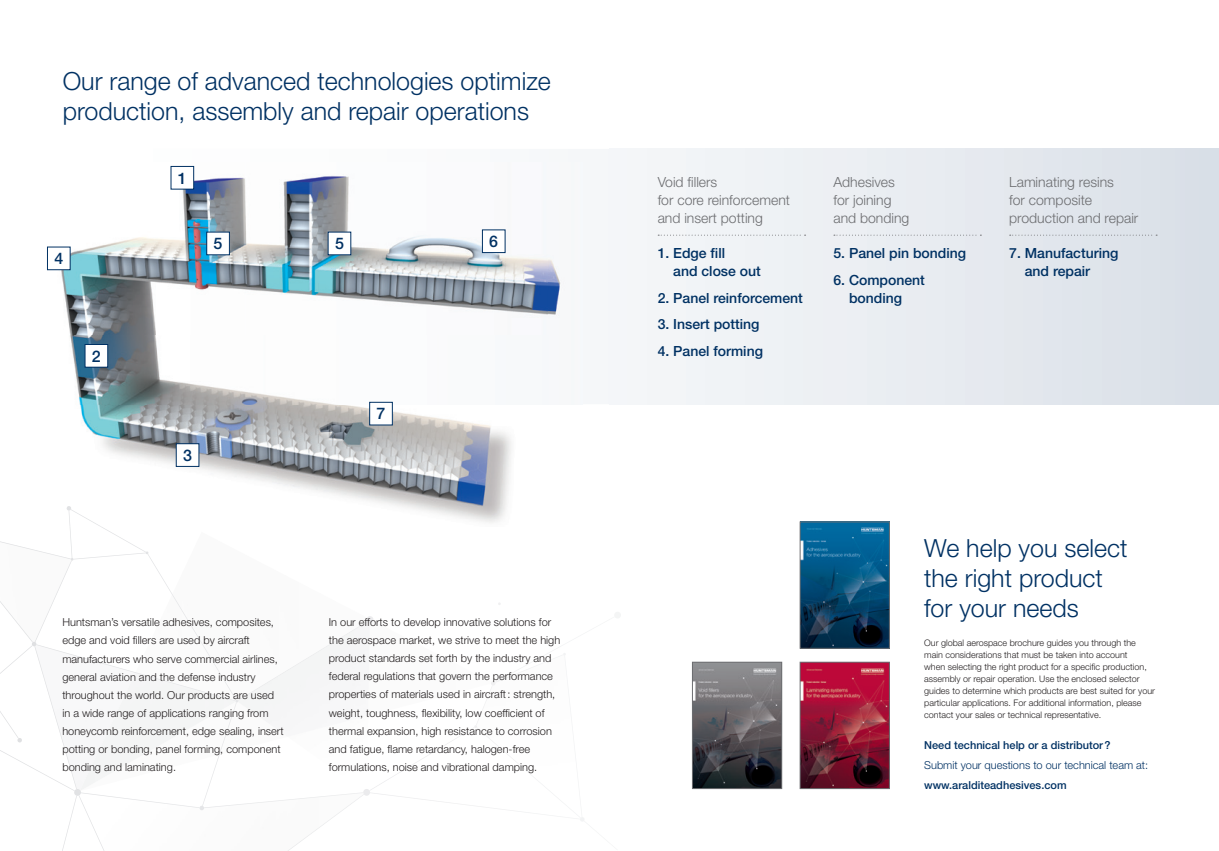
<style>
.page{position:relative;width:1219px;height:851px;background:#fff}
.page>*{position:absolute;margin:0;border:0;box-sizing:border-box;transform-origin:0 0}
.t1{font:300 25px/30px "Helvetica Neue LT Std";color:#003163}
.t2{font:500 16px "Helvetica Neue LT Std";color:#003163}
.t3{font:500 14px/18px "Helvetica Neue LT Std";color:#003163}
.t4{font:300 14px/18px "Helvetica Neue LT Std";color:#6c6d70}
.t5{font:300 11px/18px "Helvetica Neue LT Std";color:#231f20}
.t6{font:500 11px "Helvetica Neue LT Std";color:#003163}
.t7{font:300 11px "Helvetica Neue LT Std";color:#003163}
.t8{font:300 9px/12px "Helvetica Neue LT Std";color:#231f20}
</style>
<div class="page">
<svg style="left:0;top:526px;width:621px;height:324px"></svg>
<div style="left:609px;top:149px;width:610px;height:255px;background:linear-gradient(to right,#f6f8fa,#d9dfe7)"></div>
<img style="left:802px;top:523px;width:85px;height:123px">
<div style="left:800px;top:521px;width:89px;height:127px;border:1px solid #6c6d70"></div>
<img style="left:694px;top:664px;width:86px;height:122px">
<div style="left:692px;top:662px;width:90px;height:126px;border:1px solid #6c6d70"></div>
<img style="left:802px;top:664px;width:85px;height:122px">
<div style="left:800px;top:662px;width:89px;height:126px;border:1px solid #6c6d70"></div>
<img style="left:47px;top:165px;width:514px;height:358px">
<img style="left:69px;top:509px;width:32px;height:17px">
<svg style="left:66px;top:506px;width:5px;height:4px"></svg>
<svg style="left:658px;top:235px;width:148px;height:1px"></svg>
<svg style="left:834px;top:235px;width:147px;height:1px"></svg>
<svg style="left:1010px;top:235px;width:147px;height:1px"></svg>
<div style="left:171px;top:166px;width:23px;height:23px;background:#fff"></div>
<div style="left:170px;top:166px;width:24px;height:24px;border:1px solid #003163"></div>
<div style="left:328px;top:232px;width:23px;height:23px;background:#fff"></div>
<div style="left:207px;top:232px;width:22px;height:23px;background:#fff"></div>
<div style="left:206px;top:231px;width:24px;height:24px;border:1px solid #003163"></div>
<div style="left:47px;top:247px;width:23px;height:23px;background:#fff"></div>
<div style="left:47px;top:246px;width:24px;height:24px;border:1px solid #003163"></div>
<div style="left:85px;top:344px;width:23px;height:23px;background:#fff"></div>
<div style="left:85px;top:344px;width:23px;height:23px;border:1px solid #003163"></div>
<div style="left:482px;top:230px;width:23px;height:22px;background:#fff"></div>
<div style="left:482px;top:229px;width:24px;height:24px;border:1px solid #003163"></div>
<div style="left:176px;top:443px;width:23px;height:23px;background:#fff"></div>
<div style="left:176px;top:443px;width:23px;height:24px;border:1px solid #003163"></div>
<div style="left:370px;top:402px;width:22px;height:23px;background:#fff"></div>
<div style="left:369px;top:402px;width:24px;height:23px;border:1px solid #003163"></div>
<h1 class="t1" style="left:63px;top:65px;width:490px">Our range of advanced technologies optimize production, assembly and repair operations</h1>
<h2 class="t2" style="left:54px;top:249px;width:10px">4</h2>
<h2 class="t2" style="left:92px;top:346px;width:10px">2</h2>
<h2 class="t2" style="left:178px;top:168px;width:10px">1</h2>
<h2 class="t2" style="left:214px;top:234px;width:10px">5</h2>
<h2 class="t2" style="left:335px;top:234px;width:10px">5</h2>
<h2 class="t2" style="left:183px;top:445px;width:10px">3</h2>
<h2 class="t2" style="left:377px;top:404px;width:10px">7</h2>
<h2 class="t2" style="left:489px;top:232px;width:10px">6</h2>
<p class="t5" style="left:62px;top:613px;width:223px">Huntsman’s versatile adhesives, composites, edge and void fillers are used by aircraft manufacturers who serve commercial airlines, general aviation and the defense industry throughout the world. Our products are used in a wide range of applications ranging from honeycomb reinforcement, edge sealing, insert potting or bonding, panel forming, component bonding and laminating.</p>
<p class="t5" style="left:329px;top:613px;width:233px">In our efforts to develop innovative solutions for the aerospace market, we strive to meet the high product standards set forth by the industry and federal regulations that govern the performance properties of materials used in aircraft : strength, weight, toughness, flexibility, low coefficient of thermal expansion, high resistance to corrosion and fatigue, flame retardancy, halogen-free formulations, noise and vibrational damping.</p>
<p class="t4" style="left:658px;top:173px;width:134px">Void fillers<br>for core reinforcement and insert potting</p>
<p class="t3" style="left:673px;top:244px;width:89px;text-indent:-16px">1. Edge fill<br>and close out</p>
<p class="t3" style="left:658px;top:289px;width:147px">2. Panel reinforcement</p>
<p class="t3" style="left:658px;top:315px;width:103px">3. Insert potting</p>
<p class="t3" style="left:658px;top:342px;width:107px">4. Panel forming</p>
<p class="t4" style="left:833px;top:173px;width:77px">Adhesives for joining and bonding</p>
<p class="t3" style="left:833px;top:244px;width:134px">5. Panel pin bonding</p>
<p class="t3" style="left:833px;top:271px;width:93px;text-align:center">6. Component bonding</p>
<p class="t4" style="left:1009px;top:173px;width:131px">Laminating resins<br>for composite production and repair</p>
<p class="t3" style="left:1025px;top:244px;width:95px;text-indent:-16px">7. Manufacturing and repair</p>
<h1 class="t1" style="left:924px;top:532px;width:205px">We help you select the right product for your needs</h1>
<p class="t8" style="left:924px;top:636px;width:232px">Our global aerospace brochure guides you through the main considerations that must be taken into account<br>when selecting the right product for a specific production, assembly or repair operation. Use the enclosed selector guides to determine which products are best suited for your particular applications. For additional information, please contact your sales or technical representative.</p>
<p class="t6" style="left:924px;top:738px;width:188px">Need technical help or a distributor ?</p>
<p class="t7" style="left:924px;top:758px;width:226px">Submit your questions to our technical team at:</p>
<p class="t6" style="left:924px;top:778px;width:144px">www.aralditeadhesives.com</p>
</div>
